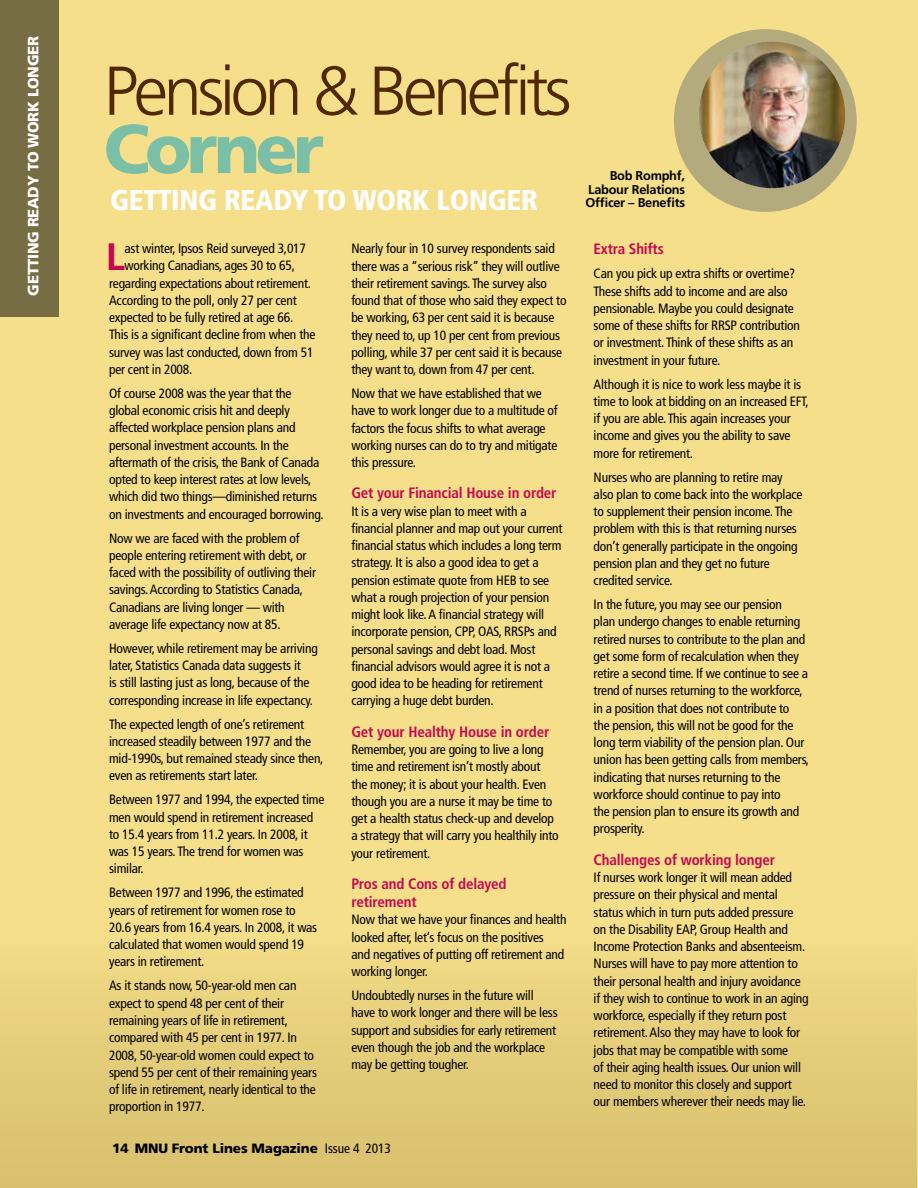
<style>
.page{position:relative;width:918px;height:1188px;background:#f5df8a}
.page>*{position:absolute;margin:0;border:0;box-sizing:border-box;transform-origin:0 0}
.t1{font:300 69px "Frutiger";letter-spacing:-.065em;color:#4f2800}
.t2{font:900 69px "Frutiger";letter-spacing:-.065em;color:#7abfa6}
.t3{font:700 38.25px "Frutiger LT Std";color:#c60651}
.t4{font:900 condensed 28.5px "Frutiger LT Std";letter-spacing:-.01em;color:#fff}
.t5{font:700 condensed 15px/18px "Frutiger LT Std";letter-spacing:-.01em;color:#c60751}
.t6{font:900 15px "Frutiger";letter-spacing:-.02em;color:#fff}
.t7{font:condensed 13.5px/17.2px "Frutiger LT Std";letter-spacing:-.015em;color:#000}
.t8{font:900 13.5px "Frutiger LT Std";letter-spacing:-.01em;color:#000}
.t9{font:700 12.75px/13.5px "Frutiger";letter-spacing:-.02em;color:#000;text-align:justify}
.s1{font-weight:400;font-stretch:condensed}
</style>
<div class="page">
<div style="left:0;top:933px;width:917px;height:255px;background:linear-gradient(to bottom,#f3dc87,#d7bf6c)"></div>
<div style="left:0;top:0;width:59px;height:316px;background:#776d45"></div>
<div style="left:674px;top:29px;width:183px;height:183px;background:#b3aa7e;border-radius:50%"></div>
<img style="left:699px;top:41px;width:146px;height:147px;border-radius:73px">
<p class="t6" style="left:24px;top:296px;width:261px;rotate:-90deg">GETTING READY TO WORK LONGER</p>
<h1 class="t1" style="left:104px;top:52px;width:469px">Pension &amp; Benefits</h1>
<h1 class="t2" style="left:104px;top:107px;width:222px">Corner</h1>
<h3 class="t4" style="left:110px;top:183px;width:429px">GETTING READY TO WORK LONGER</h3>
<h2 class="t3" style="left:106px;top:235px;width:21px">L</h2>
<p class="t7" style="left:125px;top:240px;width:183px">ast winter, Ipsos Reid surveyed 3,017</p>
<p class="t7" style="left:125px;top:257px;width:172px">working Canadians, ages 30 to 65,</p>
<p class="t7" style="left:109px;top:274px;width:203px">regarding expectations about retirement.</p>
<p class="t7" style="left:109px;top:292px;width:189px">According to the poll, only 27 per cent</p>
<p class="t7" style="left:109px;top:309px;width:186px">expected to be fully retired at age 66.</p>
<p class="t7" style="left:109px;top:326px;width:208px">This is a significant decline from when the</p>
<p class="t7" style="left:109px;top:343px;width:206px">survey was last conducted, down from 51</p>
<p class="t7" style="left:109px;top:361px;width:85px">per cent in 2008.</p>
<p class="t7" style="left:109px;top:385px;width:216px">Of course 2008 was the year that the global economic crisis hit and deeply affected workplace pension plans and personal investment accounts. In the aftermath of the crisis, the Bank of Canada opted to keep interest rates at low levels, which did two things—diminished returns on investments and encouraged borrowing.</p>
<p class="t7" style="left:109px;top:529px;width:208px">Now we are faced with the problem of people entering retirement with debt, or faced with the possibility of outliving their savings. According to Statistics Canada, Canadians are living longer — with average life expectancy now at 85.</p>
<p class="t7" style="left:109px;top:640px;width:210px">However, while retirement may be arriving later, Statistics Canada data suggests it<br>is still lasting just as long, because of the corresponding increase in life expectancy.</p>
<p class="t7" style="left:109px;top:715px;width:216px">The expected length of one’s retirement increased steadily between 1977 and the mid-1990s, but remained steady since then, even as retirements start later.</p>
<p class="t7" style="left:109px;top:791px;width:217px">Between 1977 and 1994, the expected time men would spend in retirement increased to 15.4 years from 11.2 years. In 2008, it was 15 years. The trend for women was similar.</p>
<p class="t7" style="left:109px;top:884px;width:210px">Between 1977 and 1996, the estimated years of retirement for women rose to 20.6 years from 16.4 years. In 2008, it was calculated that women would spend 19 years in retirement.</p>
<p class="t7" style="left:109px;top:977px;width:210px">As it stands now, 50-year-old men can expect to spend 48 per cent of their remaining years of life in retirement, compared with 45 per cent in 1977. In 2008, 50-year-old women could expect to spend 55 per cent of their remaining years of life in retirement, nearly identical to the proportion in 1977.</p>
<p class="t7" style="left:351px;top:240px;width:217px">Nearly four in 10 survey respondents said there was a “serious risk” they will outlive their retirement savings. The survey also found that of those who said they expect to be working, 63 per cent said it is because they need to, up 10 per cent from previous polling, while 37 per cent said it is because they want to, down from 47 per cent.</p>
<p class="t7" style="left:351px;top:385px;width:208px">Now that we have established that we have to work longer due to a multitude of factors the focus shifts to what average working nurses can do to try and mitigate this pressure.</p>
<p class="t5" style="left:351px;top:484px;width:207px">Get your Financial House in order</p>
<p class="t7" style="left:351px;top:502px;width:213px">It is a very wise plan to meet with a financial planner and map out your current financial status which includes a long term strategy. It is also a good idea to get a pension estimate quote from HEB to see what a rough projection of your pension might look like. A financial strategy will incorporate pension, CPP, OAS, RRSPs and personal savings and debt load. Most financial advisors would agree it is not a good idea to be heading for retirement carrying a huge debt burden.</p>
<p class="t5" style="left:351px;top:723px;width:199px">Get your Healthy House in order</p>
<p class="t7" style="left:351px;top:741px;width:209px">Remember, you are going to live a long time and retirement isn’t mostly about the money; it is about your health. Even though you are a nurse it may be time to get a health status check-up and develop a strategy that will carry you healthily into your retirement.</p>
<p class="t5" style="left:351px;top:875px;width:157px">Pros and Cons of delayed retirement</p>
<p class="t7" style="left:351px;top:911px;width:217px">Now that we have your finances and health looked after, let’s focus on the positives<br>and negatives of putting off retirement and working longer.</p>
<p class="t7" style="left:351px;top:987px;width:208px">Undoubtedly nurses in the future will have to work longer and there will be less support and subsidies for early retirement even though the job and the workplace may be getting tougher.</p>
<p class="t8" style="left:112px;top:1140px;width:280px">14 MNU Front Lines Magazine <span class="s1">Issue 4 2013</span></p>
<p class="t9" style="left:585px;top:169px;width:101px;text-indent:24px">Bob Romphf, Labour Relations Officer – Benefits</p>
<p class="t5" style="left:594px;top:240px;width:72px">Extra Shifts</p>
<p class="t7" style="left:594px;top:265px;width:208px">Can you pick up extra shifts or overtime?<br>These shifts add to income and are also pensionable. Maybe you could designate some of these shifts for RRSP contribution or investment. Think of these shifts as an investment in your future.</p>
<p class="t7" style="left:594px;top:375px;width:217px">Although it is nice to work less maybe it is time to look at bidding on an increased EFT, if you are able. This again increases your income and gives you the ability to save more for retirement.</p>
<p class="t7" style="left:594px;top:468px;width:210px">Nurses who are planning to retire may also plan to come back into the workplace to supplement their pension income. The problem with this is that returning nurses don’t generally participate in the ongoing pension plan and they get no future credited service.</p>
<p class="t7" style="left:594px;top:596px;width:217px">In the future, you may see our pension<br>plan undergo changes to enable returning retired nurses to contribute to the plan and get some form of recalculation when they retire a second time. If we continue to see a trend of nurses returning to the workforce, in a position that does not contribute to<br>the pension, this will not be good for the long term viability of the pension plan. Our union has been getting calls from members, indicating that nurses returning to the workforce should continue to pay into<br>the pension plan to ensure its growth and prosperity.</p>
<p class="t5" style="left:594px;top:851px;width:183px">Challenges of working longer</p>
<p class="t7" style="left:594px;top:869px;width:216px">If nurses work longer it will mean added pressure on their physical and mental status which in turn puts added pressure on the Disability EAP, Group Health and Income Protection Banks and absenteeism.<br>Nurses will have to pay more attention to their personal health and injury avoidance if they wish to continue to work in an aging workforce, especially if they return post retirement. Also they may have to look for jobs that may be compatible with some<br>of their aging health issues. Our union will need to monitor this closely and support our members wherever their needs may lie.</p>
</div>
